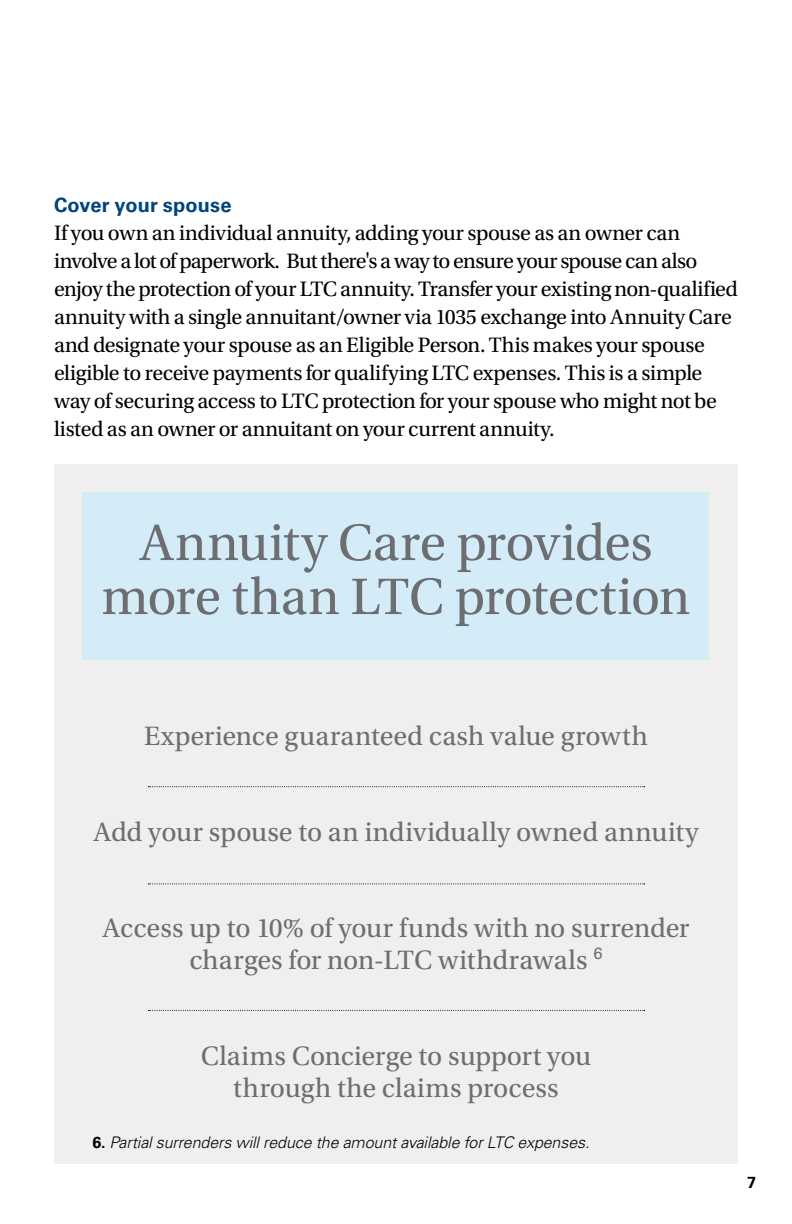
<style>
.page{position:relative;width:792px;height:1224px;background:#fff}
.page>*{position:absolute;margin:0;border:0;box-sizing:border-box;transform-origin:0 0}
.t1{font:54px/54px "Utopia Std";letter-spacing:-.01em;color:#6d6e71;text-align:center}
.t2{font:28px/32px "Utopia Std";color:#6d6e71;text-align:center}
.t3{font:22px/28px "Utopia Std";letter-spacing:-.02em;color:#000}
.t4{font:700 20px "Univers LT Std";letter-spacing:.005em;color:#00447c}
.t5{font:italic 300 16px "Univers LT Std";letter-spacing:-.005em;color:#000}
.t6{font:700 16px "Univers LT Std";color:#000}
.s1{font-weight:700;font-style:normal}
</style>
<div class="page">
<div style="left:54px;top:464px;width:684px;height:700px;background:#efeff0"></div>
<div style="left:83px;top:492px;width:626px;height:168px;background:#d3ecf8"></div>
<svg style="left:148px;top:786px;width:497px;height:1px"></svg>
<svg style="left:148px;top:1010px;width:497px;height:1px"></svg>
<svg style="left:148px;top:883px;width:497px;height:1px"></svg>
<p class="t4" style="left:54px;top:194px;width:179px">Cover your spouse</p>
<p class="t3" style="left:54px;top:220px;width:686px">If you own an individual annuity, adding your spouse as an owner can involve a lot of paperwork. But there's a way to ensure your spouse can also enjoy the protection of your LTC annuity. Transfer your existing non-qualified annuity with a single annuitant/owner via 1035 exchange into Annuity Care and designate your spouse as an Eligible Person. This makes your spouse eligible to receive payments for qualifying LTC expenses. This is a simple way of securing access to LTC protection for your spouse who might not be listed as an owner or annuitant on your current annuity.</p>
<h1 class="t1" style="left:102px;top:517px;width:590px">Annuity Care provides more than LTC protection</h1>
<p class="t2" style="left:144px;top:720px;width:505px">Experience guaranteed cash value growth</p>
<p class="t2" style="left:93px;top:816px;width:607px">Add your spouse to an individually owned annuity</p>
<p class="t2" style="left:102px;top:912px;width:589px">Access up to 10% of your funds with no surrender charges for non-LTC withdrawals <sup>6</sup></p>
<p class="t2" style="left:201px;top:1040px;width:392px">Claims Concierge to support you through the claims process</p>
<p class="t5" style="left:92px;top:1133px;width:499px"><span class="s1">6.</span> Partial surrenders will reduce the amount available for LTC expenses.</p>
<p class="t6" style="left:747px;top:1173px;width:10px">7</p>
</div>
